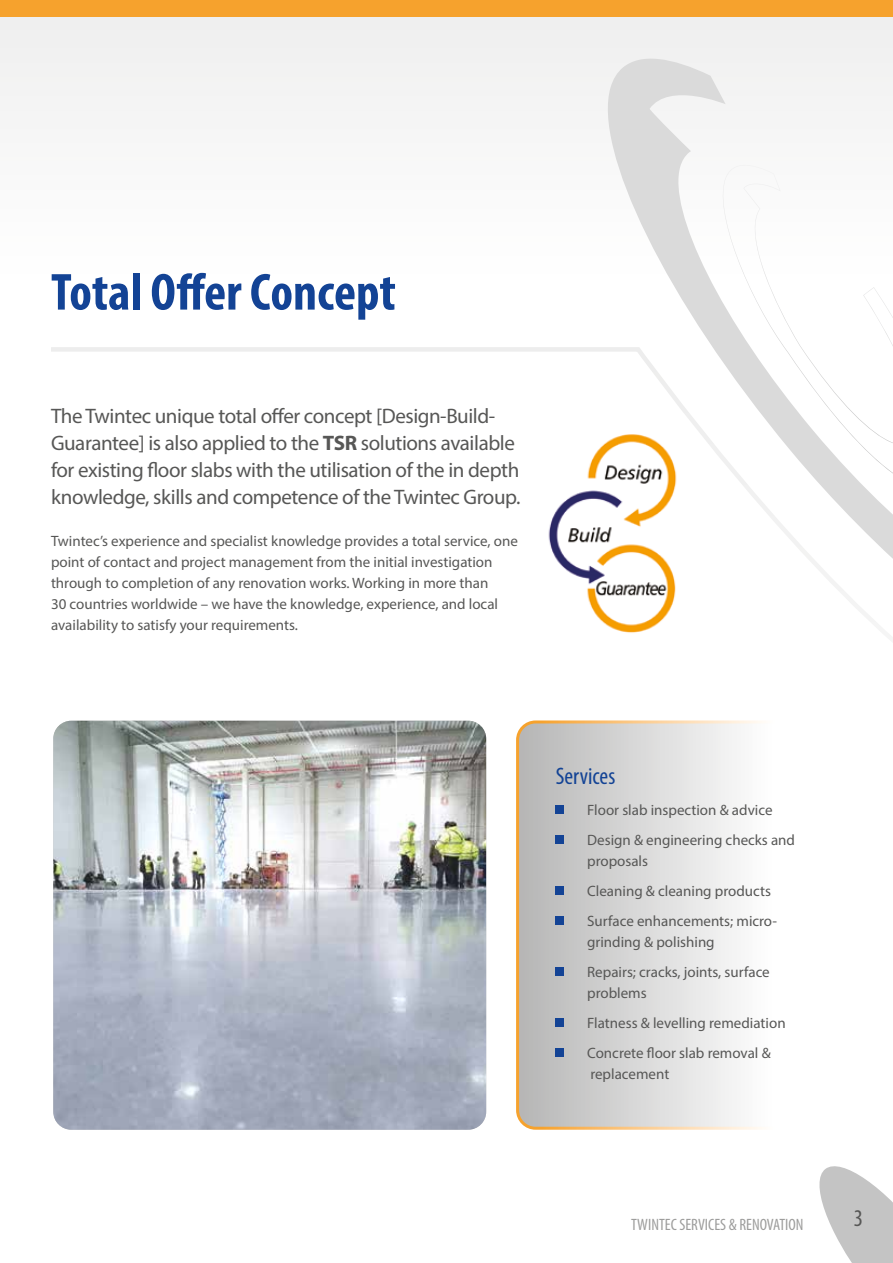
<style>
.page{position:relative;width:893px;height:1263px;background:#fff}
.page>*{position:absolute;margin:0;border:0;box-sizing:border-box;transform-origin:0 0}
.t1{font:700 condensed 52.5px "Myriad Pro";color:#134395}
.t2{font:condensed 24px "Myriad Pro";color:#134395}
.t3{font:condensed 24px "Myriad Pro";color:#575756}
.t4{font:21px/27px "Myriad Pro";letter-spacing:-.02em;color:#575756}
.t5{font:condensed 16.5px "Myriad Pro";color:#9d9d9c}
.t6{font:15px/30px "Myriad Pro";color:#575756}
.s1{font-weight:700}
</style>
<div class="page">
<svg style="left:819px;top:1166px;width:74px;height:97px"></svg>
<svg style="left:520px;top:724px;width:217px;height:402px;background:#d5d5d5"></svg>
<div style="left:516px;top:720px;width:316px;height:410px;border:3px solid #fff;border-radius:18px"></div>
<div style="left:0;top:0;width:893px;height:347px;background:#f8f8f8"></div>
<div style="left:0;top:0;width:893px;height:16px;background:#f6a22d"></div>
<svg style="left:51px;top:347px;width:825px;height:286px"></svg>
<svg style="left:593px;top:58px;width:300px;height:536px"></svg>
<img style="left:712px;top:164px;width:181px;height:309px">
<div style="left:556px;top:805px;width:8px;height:9px;background:#134395"></div>
<div style="left:556px;top:835px;width:8px;height:9px;background:#134395"></div>
<div style="left:556px;top:886px;width:8px;height:9px;background:#134395"></div>
<div style="left:556px;top:916px;width:8px;height:9px;background:#134395"></div>
<div style="left:556px;top:967px;width:8px;height:9px;background:#134395"></div>
<div style="left:556px;top:1018px;width:8px;height:9px;background:#134395"></div>
<div style="left:556px;top:1048px;width:8px;height:9px;background:#134395"></div>
<img style="left:53px;top:721px;width:433px;height:409px">
<h1 class="t1" style="left:51px;top:259px;width:346px">Total Offer Concept</h1>
<h3 class="t4" style="left:51px;top:402px;width:471px">The Twintec unique total offer concept [Design-Build-Guarantee] is also applied to the <span class="s1">TSR</span> solutions available for existing floor slabs with the utilisation of the in depth knowledge, skills and competence of the Twintec Group.</h3>
<p class="t6" style="left:51px;top:530px;width:468px;line-height:21px">Twintec’s experience and specialist knowledge provides a total service, one point of contact and project management from the initial investigation through to completion of any renovation works. Working in more than<br>30 countries worldwide – we have the knowledge, experience, and local availability to satisfy your requirements.</p>
<h2 class="t2" style="left:556px;top:761px;width:61px">Services</h2>
<p class="t6" style="left:587px;top:795px;width:209px">Floor slab inspection &amp; advice<br>Design &amp; engineering checks and</p>
<p class="t6" style="left:587px;top:846px;width:191px">proposals<br>Cleaning &amp; cleaning products<br>Surface enhancements; micro-</p>
<p class="t6" style="left:587px;top:927px;width:184px">grinding &amp; polishing<br>Repairs; cracks, joints, surface</p>
<p class="t6" style="left:587px;top:978px;width:200px">problems<br>Flatness &amp; levelling remediation<br>Concrete floor slab removal &amp;</p>
<p class="t6" style="left:590px;top:1059px;width:80px">replacement</p>
<p class="t5" style="left:631px;top:1215px;width:174px">TWINTEC SERVICES &amp; RENOVATION</p>
<h2 class="t3" style="left:854px;top:1204px;width:11px">3</h2>
</div>
